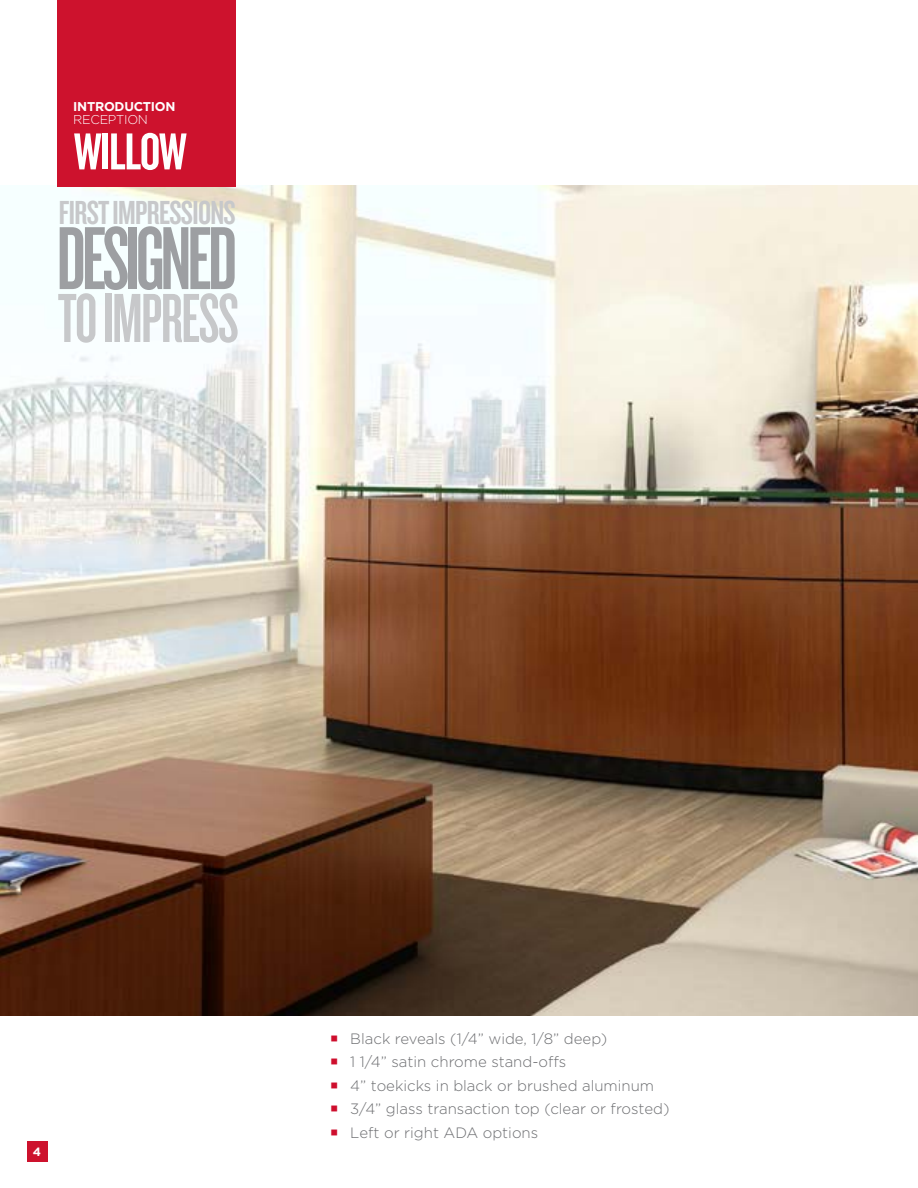
<style>
.page{position:relative;width:918px;height:1188px;background:#fff}
.page>*{position:absolute;margin:0;border:0;box-sizing:border-box;transform-origin:0 0}
.t1{font:93px "Knockout 47 Bantamweight";letter-spacing:-.04em;color:#9d9fa2}
.t2{font:72.15px "Knockout 47 Bantamweight";letter-spacing:-.02em;color:#c7c8ca}
.t3{font:54px "Knockout 48 Featherweight";letter-spacing:-.02em;color:#fff}
.t4{font:34.65px "Knockout 48 Featherweight";letter-spacing:-.02em;color:#c7c8ca}
.t5{font:300 15px/23.4px "Gotham";color:#6d6e71}
.t6{font:700 12.75px "Gotham";letter-spacing:-.02em;color:#fff}
.t7{font:300 12.75px "Gotham";letter-spacing:-.02em;color:#fff}
.t8{font:700 12px "Gotham";color:#fff}
</style>
<div class="page">
<div style="left:27px;top:1142px;width:20px;height:20px;background:#cd122d"></div>
<img style="left:0;top:186px;width:918px;height:830px">
<div style="left:57px;top:0;width:179px;height:186px;background:#cd122d"></div>
<p class="t6" style="left:73px;top:98px;width:104px">INTRODUCTION</p>
<p class="t7" style="left:73px;top:111px;width:76px">RECEPTION</p>
<h3 class="t3" style="left:74px;top:119px;width:114px">WILLOW</h3>
<h3 class="t4" style="left:59px;top:192px;width:178px">FIRST IMPRESSIONS</h3>
<h1 class="t1" style="left:57px;top:204px;width:182px">DESIGNED</h1>
<h2 class="t2" style="left:58px;top:276px;width:183px">TO IMPRESS</h2>
<p class="t8" style="left:33px;top:1144px;width:10px">4</p>
<p class="t5" style="left:350px;top:1027px;width:321px">Black reveals (1/4” wide, 1/8” deep)<br>1 1/4” satin chrome stand-offs<br>4” toekicks in black or brushed aluminum 3/4” glass transaction top (clear or frosted)<br>Left or right ADA options</p>
</div>
